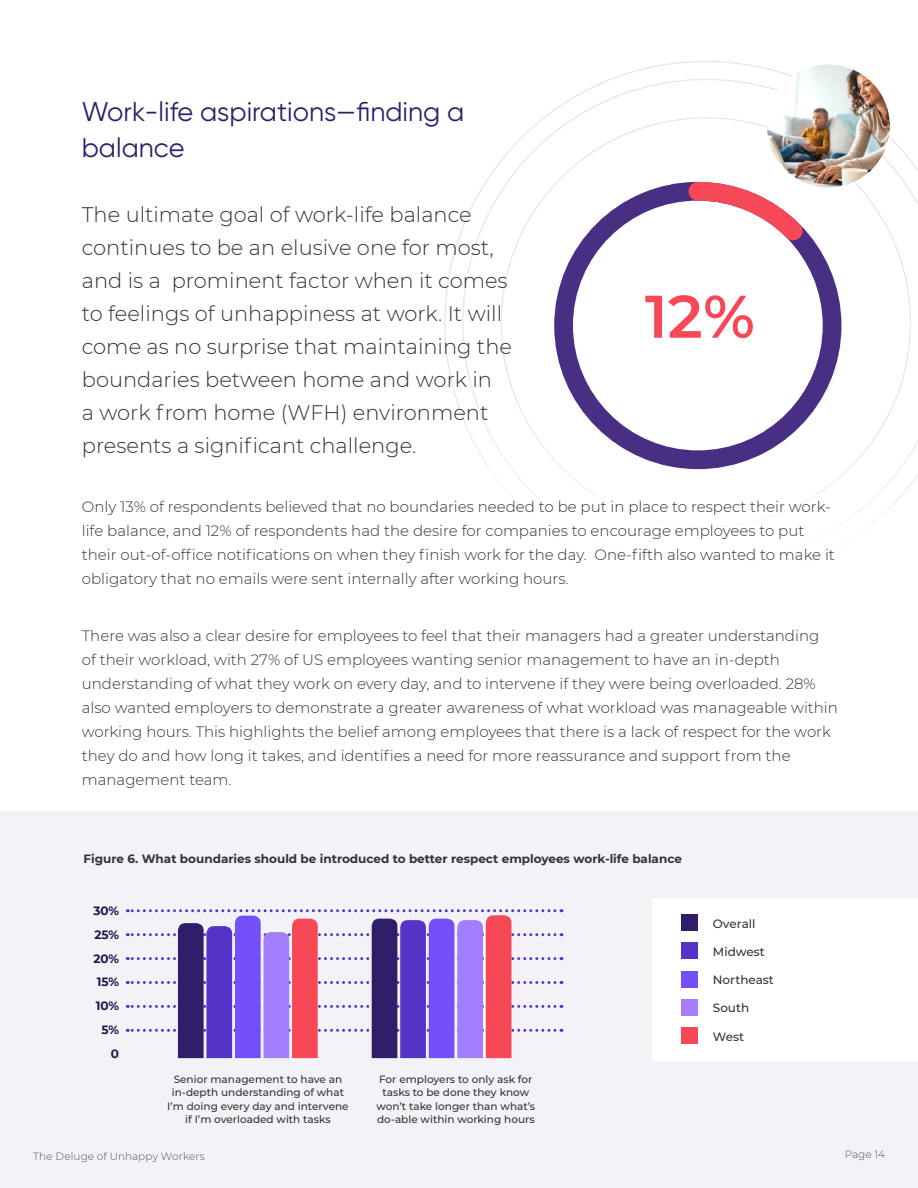
<style>
.page{position:relative;width:918px;height:1188px;background:#fff}
.page>*{position:absolute;margin:0;border:0;box-sizing:border-box;transform-origin:0 0}
.t1{font:600 60px "Montserrat";color:#f74857}
.t2{font:27px/36px "Gilroy";color:#301e6b}
.t3{font:300 21px/33px "Montserrat";color:#333}
.t4{font:300 15px/24px "Montserrat";color:#333}
.t5{font:700 12px "Montserrat";color:#333}
.t6{font:500 12px "Montserrat";color:#333}
.t7{font:700 12px/23.7px "Montserrat";color:#181647;text-align:right}
.t8{font:500 10.5px/13.5px "Montserrat";color:#333;text-align:center}
.t9{font:300 10.5px "Montserrat";letter-spacing:.005em;color:#575756}
</style>
<div class="page">
<div style="left:0;top:811px;width:918px;height:377px;background:#f3f2f7"></div>
<div style="left:653px;top:898px;width:265px;height:162px;background:#fff"></div>
<svg style="left:462px;top:79px;width:456px;height:439px"></svg>
<img style="left:767px;top:65px;width:123px;height:122px;border-radius:61px">
<svg style="left:127px;top:909px;width:428px;height:149px"></svg>
<div style="left:681px;top:914px;width:16px;height:16px;background:#301e6a"></div>
<div style="left:681px;top:943px;width:16px;height:16px;background:#5533c8"></div>
<div style="left:681px;top:971px;width:16px;height:17px;background:#7450fa"></div>
<div style="left:681px;top:999px;width:16px;height:16px;background:#a27efc"></div>
<div style="left:681px;top:1028px;width:16px;height:16px;background:#f74857"></div>
<div style="left:573px;top:196px;width:254px;height:254px;background:#fff;border-radius:50%"></div>
<div style="left:554px;top:182px;width:287px;height:287px;border:19px solid #492f83;border-radius:50%"></div>
<svg style="left:679px;top:173px;width:141px;height:85px"></svg>
<h2 class="t2" style="left:82px;top:95px;width:384px">Work-life aspirations—finding a balance</h2>
<p class="t3" style="left:82px;top:199px;width:432px">The ultimate goal of work-life balance continues to be an elusive one for most, and is a prominent factor when it comes to feelings of unhappiness at work. It will come as no surprise that maintaining the boundaries between home and work in<br>a work from home (WFH) environment presents a significant challenge.</p>
<h1 class="t1" style="left:645px;top:291px;width:111px">12%</h1>
<p class="t4" style="left:82px;top:495px;width:755px">Only 13% of respondents believed that no boundaries needed to be put in place to respect their work&shy;life balance, and 12% of respondents had the desire for companies to encourage employees to put their out-of-office notifications on when they finish work for the day. One-fifth also wanted to make it obligatory that no emails were sent internally after working hours.</p>
<p class="t4" style="left:82px;top:624px;width:758px">There was also a clear desire for employees to feel that their managers had a greater understanding<br>of their workload, with 27% of US employees wanting senior management to have an in-depth understanding of what they work on every day, and to intervene if they were being overloaded. 28% also wanted employers to demonstrate a greater awareness of what workload was manageable within working hours. This highlights the belief among employees that there is a lack of respect for the work they do and how long it takes, and identifies a need for more reassurance and support from the management team.</p>
<p class="t5" style="left:84px;top:854px;width:600px">Figure 6. What boundaries should be introduced to better respect employees work-life balance</p>
<p class="t7" style="left:93px;top:900px;width:27px">30%<br>25%<br>20%<br>15%<br>10%<br>5%<br>0</p>
<p class="t8" style="left:167px;top:1073px;width:183px">Senior management to have an in-depth understanding of what<br>I’m doing every day and intervene if I’m overloaded with tasks</p>
<p class="t8" style="left:377px;top:1073px;width:160px">For employers to only ask for tasks to be done they know won’t take longer than what’s do-able within working hours</p>
<p class="t6" style="left:713px;top:918px;width:44px">Overall</p>
<p class="t6" style="left:713px;top:946px;width:53px">Midwest</p>
<p class="t6" style="left:713px;top:974px;width:62px">Northeast</p>
<p class="t6" style="left:713px;top:1002px;width:38px">South</p>
<p class="t6" style="left:713px;top:1031px;width:33px">West</p>
<p class="t9" style="left:33px;top:1151px;width:173px">The Deluge of Unhappy Workers</p>
<p class="t9" style="left:845px;top:1149px;width:42px">Page 14</p>
</div>
